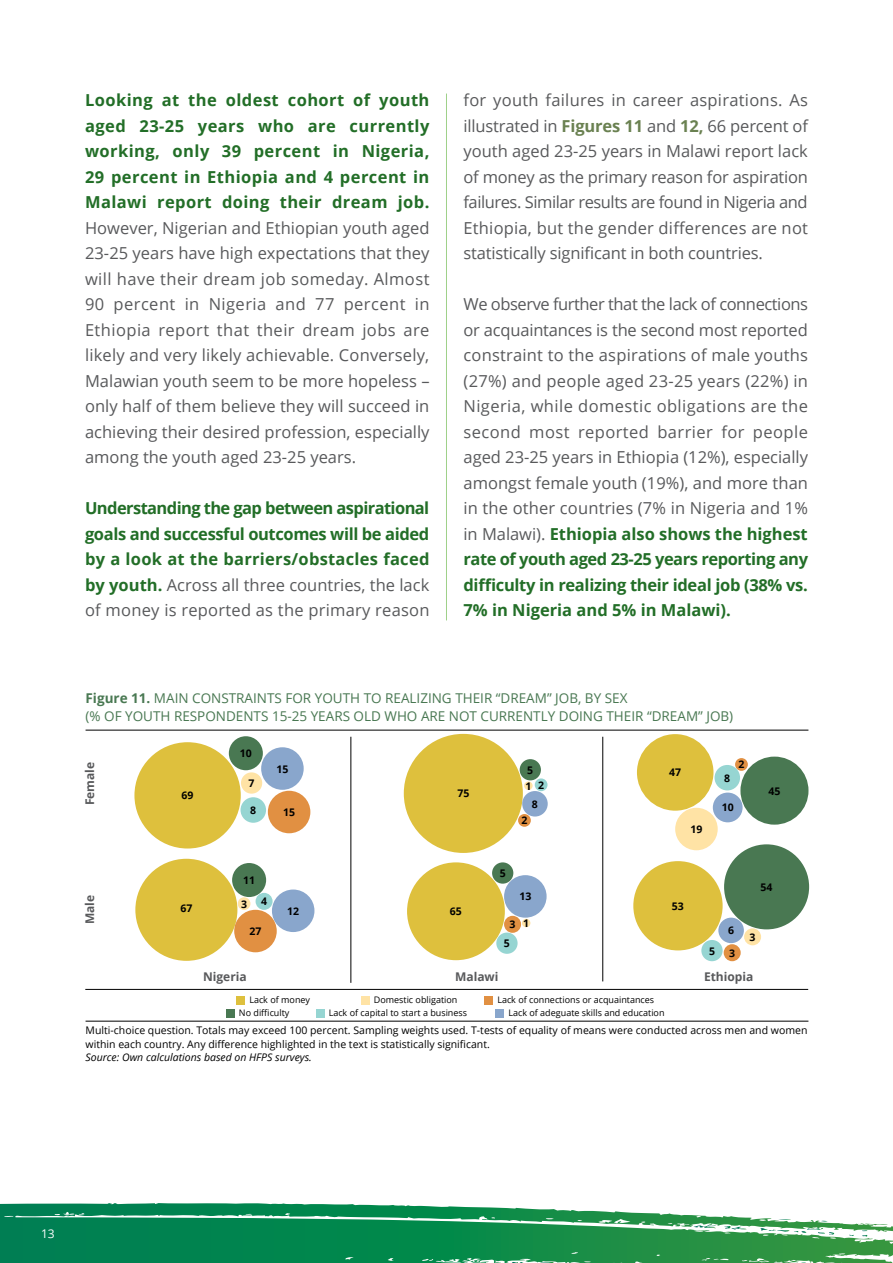
<style>
.page{position:relative;width:893px;height:1263px;background:#fff}
.page>*{position:absolute;margin:0;border:0;box-sizing:border-box;transform-origin:0 0}
.t1{font:16.5px/25.5px "Open Sans";color:#58595b;text-align:justify}
.t2{font:700 16.5px/25.5px "Open Sans";letter-spacing:.02em;color:#226e27;text-align:justify}
.t3{font:13.5px/18px "Open Sans";color:#497852}
.t4{font:700 12px "Open Sans";color:#58595b}
.t5{font:12px "Open Sans";color:#fff}
.t6{font:10.5px/13.5px "Open Sans";color:#000}
.t7{font:700 10.5px/22.4px "Open Sans";color:#000}
.t8{font:italic 10.5px "Open Sans";color:#000}
.t9{font:9px "Open Sans";color:#000}
.s1{font-weight:400;color:#58595b}
.s2{font-weight:700;color:#6a8151}
.s3{font-weight:700;color:#226e27}
.s4{font-weight:700}
</style>
<div class="page">
<hr style="left:446px;top:94px;width:1px;height:526px;background:#9fd18a">
<svg style="left:0;top:1203px;width:892px;height:60px;background:#379d6a"></svg>
<svg style="left:848px;top:1234px;width:6px;height:2px"></svg>
<svg style="left:778px;top:1219px;width:13px;height:1px"></svg>
<svg style="left:759px;top:1228px;width:76px;height:6px"></svg>
<svg style="left:723px;top:1226px;width:24px;height:4px"></svg>
<svg style="left:693px;top:1225px;width:24px;height:3px"></svg>
<svg style="left:512px;top:1262px;width:12px;height:1px"></svg>
<hr style="left:86px;top:730px;width:722px;height:1px;background:#000">
<hr style="left:86px;top:1021px;width:722px;height:1px;background:#000">
<div style="left:226px;top:1009px;width:9px;height:8px;background:#497852"></div>
<div style="left:316px;top:1009px;width:8px;height:8px;background:#96d5d2"></div>
<div style="left:496px;top:1009px;width:8px;height:8px;background:#89a6cc"></div>
<div style="left:485px;top:996px;width:8px;height:8px;background:#e19042"></div>
<div style="left:361px;top:996px;width:9px;height:8px;background:#ffe3a5"></div>
<div style="left:237px;top:996px;width:8px;height:8px;background:#dec03d"></div>
<div style="left:633px;top:861px;width:90px;height:89px;background:#dec03d;border-radius:50%"></div>
<div style="left:724px;top:844px;width:85px;height:85px;background:#497852;border-radius:50%"></div>
<div style="left:701px;top:940px;width:22px;height:21px;background:#96d5d2;border-radius:50%"></div>
<div style="left:718px;top:918px;width:26px;height:25px;background:#89a6cc;border-radius:50%"></div>
<div style="left:724px;top:944px;width:17px;height:17px;background:#e19042;border-radius:50%"></div>
<div style="left:744px;top:928px;width:17px;height:17px;background:#ffe3a5;border-radius:50%"></div>
<div style="left:637px;top:734px;width:76px;height:77px;background:#dec03d;border-radius:50%"></div>
<div style="left:740px;top:757px;width:68px;height:68px;background:#497852;border-radius:50%"></div>
<div style="left:675px;top:808px;width:43px;height:42px;background:#ffe3a5;border-radius:50%"></div>
<div style="left:714px;top:765px;width:26px;height:25px;background:#96d5d2;border-radius:50%"></div>
<div style="left:713px;top:792px;width:30px;height:30px;background:#89a6cc;border-radius:50%"></div>
<div style="left:735px;top:758px;width:13px;height:13px;background:#e19042;border-radius:50%"></div>
<div style="left:134px;top:742px;width:107px;height:106px;background:#dec03d;border-radius:50%"></div>
<div style="left:229px;top:736px;width:34px;height:34px;background:#497852;border-radius:50%"></div>
<div style="left:241px;top:772px;width:21px;height:22px;background:#ffe3a5;border-radius:50%"></div>
<div style="left:241px;top:797px;width:25px;height:26px;background:#96d5d2;border-radius:50%"></div>
<div style="left:261px;top:747px;width:43px;height:43px;background:#89a6cc;border-radius:50%"></div>
<div style="left:268px;top:791px;width:42px;height:42px;background:#e19042;border-radius:50%"></div>
<div style="left:404px;top:734px;width:119px;height:119px;background:#dec03d;border-radius:50%"></div>
<div style="left:524px;top:781px;width:9px;height:9px;background:#ffe3a5;border-radius:50%"></div>
<div style="left:520px;top:759px;width:21px;height:21px;background:#497852;border-radius:50%"></div>
<div style="left:522px;top:791px;width:26px;height:25px;background:#89a6cc;border-radius:50%"></div>
<div style="left:535px;top:778px;width:12px;height:13px;background:#96d5d2;border-radius:50%"></div>
<div style="left:518px;top:814px;width:13px;height:13px;background:#e19042;border-radius:50%"></div>
<div style="left:135px;top:859px;width:102px;height:102px;background:#dec03d;border-radius:50%"></div>
<div style="left:232px;top:863px;width:34px;height:34px;background:#497852;border-radius:50%"></div>
<div style="left:238px;top:897px;width:12px;height:13px;background:#ffe3a5;border-radius:50%"></div>
<div style="left:256px;top:893px;width:17px;height:17px;background:#96d5d2;border-radius:50%"></div>
<div style="left:272px;top:889px;width:42px;height:43px;background:#89a6cc;border-radius:50%"></div>
<div style="left:234px;top:910px;width:43px;height:42px;background:#e19042;border-radius:50%"></div>
<div style="left:407px;top:862px;width:98px;height:98px;background:#dec03d;border-radius:50%"></div>
<div style="left:492px;top:862px;width:21px;height:22px;background:#497852;border-radius:50%"></div>
<div style="left:504px;top:916px;width:17px;height:17px;background:#e19042;border-radius:50%"></div>
<div style="left:522px;top:919px;width:8px;height:8px;background:#ffe3a5;border-radius:50%"></div>
<div style="left:504px;top:875px;width:43px;height:43px;background:#89a6cc;border-radius:50%"></div>
<div style="left:496px;top:932px;width:22px;height:22px;background:#96d5d2;border-radius:50%"></div>
<hr style="left:85px;top:989px;width:723px;height:1px;background:#000">
<hr style="left:351px;top:737px;width:1px;height:246px;background:#000">
<hr style="left:602px;top:737px;width:1px;height:244px;background:#000">
<p class="t2" style="left:85px;top:87px;width:346px">Looking at the oldest cohort of youth aged 23-25 years who are currently working, only 39 percent in Nigeria, 29 percent in Ethiopia and 4 percent in Malawi report doing their dream job.</p>
<p class="t1" style="left:85px;top:215px;width:346px">However, Nigerian and Ethiopian youth aged 23-25 years have high expectations that they will have their dream job someday. Almost 90 percent in Nigeria and 77 percent in Ethiopia report that their dream jobs are likely and very likely achievable. Conversely, Malawian youth seem to be more hopeless – only half of them believe they will succeed in achieving their desired profession, especially among the youth aged 23-25 years.</p>
<p class="t2" style="left:85px;top:495px;width:346px">Understanding the gap between aspirational goals and successful outcomes will be aided by a look at the barriers/obstacles faced by youth. <span class="s1">Across all three countries, the lack of money is reported as the primary reason</span></p>
<p class="t1" style="left:463px;top:87px;width:346px">for youth failures in career aspirations. As illustrated in <span class="s2">Figures 11</span> and <span class="s2">12,</span> 66 percent of youth aged 23-25 years in Malawi report lack of money as the primary reason for aspiration failures. Similar results are found in Nigeria and Ethiopia, but the gender differences are not statistically significant in both countries.</p>
<p class="t1" style="left:463px;top:291px;width:346px">We observe further that the lack of connections or acquaintances is the second most reported constraint to the aspirations of male youths (27%) and people aged 23‑25 years (22%) in Nigeria, while domestic obligations are the second most reported barrier for people aged 23-25 years in Ethiopia (12%), especially amongst female youth (19%), and more than in the other countries (7% in Nigeria and 1% in Malawi). <span class="s3">Ethiopia also shows the highest rate of youth aged 23-25 years reporting any difficulty in realizing their ideal job (38% vs.<br>7% in Nigeria and 5% in Malawi).</span></p>
<p class="t3" style="left:86px;top:689px;width:649px"><span class="s4">Figure 11.</span> MAIN CONSTRAINTS FOR YOUTH TO REALIZING THEIR “DREAM” JOB, BY SEX<br>(% OF YOUTH RESPONDENTS 15-25 YEARS OLD WHO ARE NOT CURRENTLY DOING THEIR “DREAM” JOB)</p>
<p class="t4" style="left:81px;top:805px;width:45px;rotate:-90deg">Female</p>
<p class="t7" style="left:182px;top:784px;width:13px">69</p>
<p class="t7" style="left:240px;top:742px;width:13px">10</p>
<p class="t7" style="left:249px;top:772px;width:7px">7</p>
<p class="t7" style="left:250px;top:799px;width:7px">8</p>
<p class="t7" style="left:276px;top:757px;width:13px">15</p>
<p class="t7" style="left:283px;top:801px;width:13px">15</p>
<p class="t7" style="left:457px;top:782px;width:13px">75</p>
<p class="t7" style="left:527px;top:758px;width:7px">5</p>
<p class="t7" style="left:532px;top:792px;width:7px">8</p>
<p class="t7" style="left:538px;top:773px;width:7px">2</p>
<p class="t7" style="left:525px;top:774px;width:7px">1</p>
<p class="t7" style="left:521px;top:809px;width:7px">2</p>
<p class="t7" style="left:669px;top:761px;width:13px">47</p>
<p class="t7" style="left:690px;top:818px;width:13px">19</p>
<p class="t7" style="left:738px;top:753px;width:7px">2</p>
<p class="t7" style="left:724px;top:766px;width:7px">8</p>
<p class="t7" style="left:722px;top:796px;width:13px">10</p>
<p class="t7" style="left:768px;top:779px;width:13px">45</p>
<p class="t4" style="left:81px;top:924px;width:31px;rotate:-90deg">Male</p>
<p class="t7" style="left:180px;top:896px;width:13px">67</p>
<p class="t7" style="left:243px;top:869px;width:13px">11</p>
<p class="t7" style="left:241px;top:892px;width:7px">3</p>
<p class="t7" style="left:261px;top:890px;width:7px">4</p>
<p class="t7" style="left:249px;top:920px;width:13px">27</p>
<p class="t7" style="left:287px;top:899px;width:13px">12</p>
<p class="t7" style="left:450px;top:900px;width:13px">65</p>
<p class="t7" style="left:500px;top:862px;width:7px">5</p>
<p class="t7" style="left:519px;top:885px;width:13px">13</p>
<p class="t7" style="left:510px;top:912px;width:21px">3 1</p>
<p class="t7" style="left:504px;top:932px;width:7px">5</p>
<p class="t7" style="left:672px;top:894px;width:13px">53</p>
<p class="t7" style="left:761px;top:876px;width:13px">54</p>
<p class="t7" style="left:709px;top:939px;width:7px">5</p>
<p class="t7" style="left:728px;top:919px;width:9px">6<br>3</p>
<p class="t7" style="left:750px;top:925px;width:7px">3</p>
<p class="t4" style="left:203px;top:968px;width:45px">Nigeria</p>
<p class="t4" style="left:455px;top:968px;width:45px">Malawi</p>
<p class="t4" style="left:704px;top:968px;width:51px">Ethiopia</p>
<p class="t9" style="left:249px;top:993px;width:62px">Lack of money</p>
<p class="t9" style="left:374px;top:993px;width:85px">Domestic obligation</p>
<p class="t9" style="left:497px;top:993px;width:158px">Lack of connections or acquaintances</p>
<p class="t9" style="left:239px;top:1006px;width:52px">No difficulty</p>
<p class="t9" style="left:329px;top:1006px;width:140px">Lack of capital to start a business</p>
<p class="t9" style="left:508px;top:1006px;width:158px">Lack of adeguate skills and education</p>
<p class="t6" style="left:86px;top:1023px;width:723px">Multi-choice question. Totals may exceed 100 percent. Sampling weights used. T-tests of equality of means were conducted across men and women within each country. Any difference highlighted in the text is statistically significant.</p>
<p class="t8" style="left:86px;top:1050px;width:228px">Source: Own calculations based on HFPS surveys.</p>
<p class="t5" style="left:41px;top:1227px;width:15px">1313</p>
</div>
